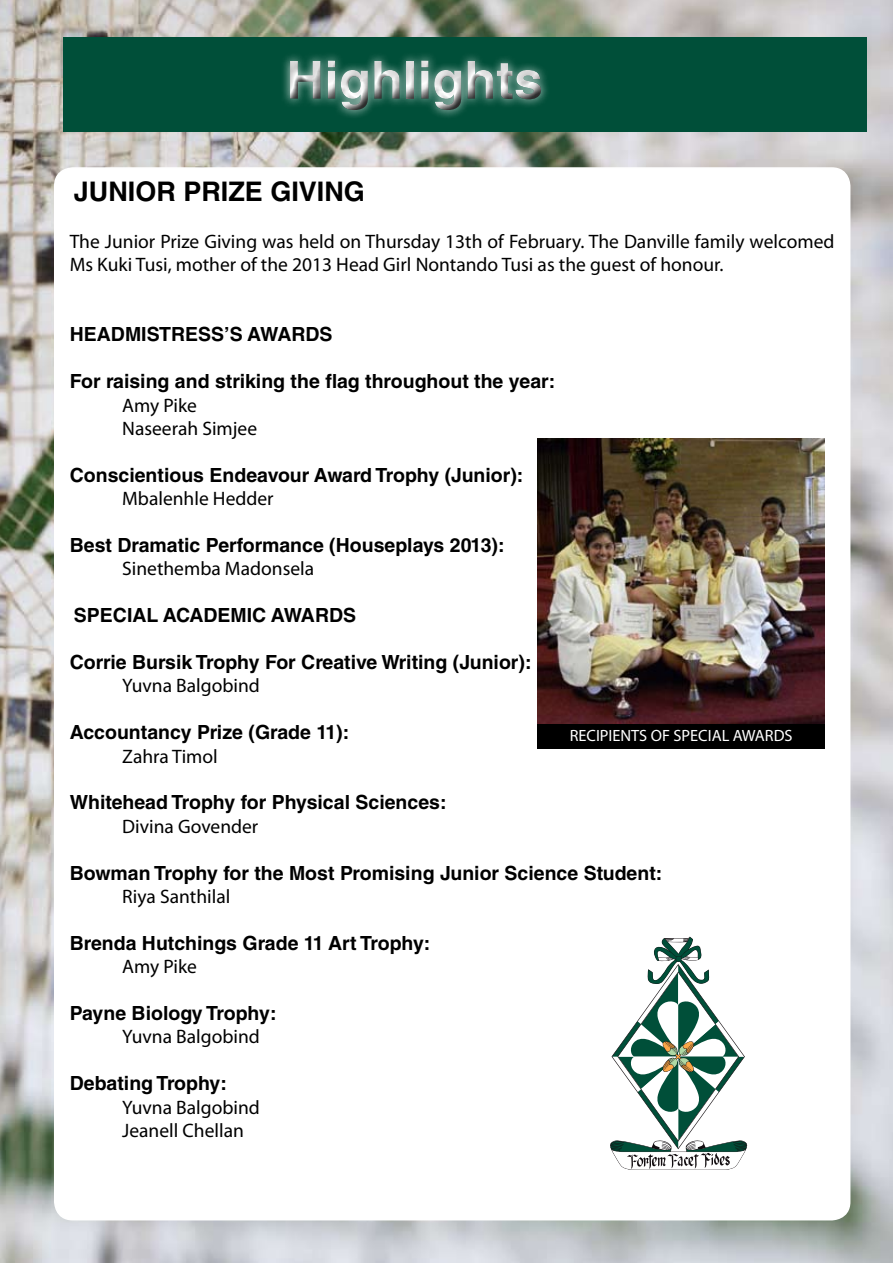
<style>
.page{position:relative;width:893px;height:1263px;background:#fff}
.page>*{position:absolute;margin:0;border:0;box-sizing:border-box;transform-origin:0 0}
.t1{font:700 52.5px "Helvetica LT Std";color:#fff}
.t2{font:700 27px "Helvetica LT Std";color:#000}
.t3{font:700 19.5px "Helvetica LT Std";color:#000}
.t4{font:19.5px/23.4px "Myriad Pro";color:#000}
.t5{font:16.35px "Myriad Pro";color:#fff}
</style>
<div class="page">
<img style="left:0;top:0;width:893px;height:1263px">
<div style="left:64px;top:38px;width:803px;height:94px;background:#004f39"></div>
<div style="left:280px;top:50px;width:361px;height:149px;background:#fff;opacity:.75"></div>
<div style="left:260px;top:35px;width:336px;height:124px;background:#000;opacity:.75"></div>
<div style="left:55px;top:168px;width:795px;height:1052px;background:#fff;border-radius:18px"></div>
<img style="left:537px;top:438px;width:288px;height:286px">
<svg style="left:610px;top:936px;width:137px;height:234px"></svg>
<div style="left:537px;top:724px;width:288px;height:24px;background:#000"></div>
<h1 class="t1" style="left:286px;top:48px;width:258px">Highlights</h1>
<h2 class="t2" style="left:74px;top:175px;width:293px">JUNIOR PRIZE GIVING</h2>
<p class="t4" style="left:70px;top:229px;width:766px">The Junior Prize Giving was held on Thursday 13th of February. The Danville family welcomed<br>Ms Kuki Tusi, mother of the 2013 Head Girl Nontando Tusi as the guest of honour.</p>
<p class="t3" style="left:70px;top:323px;width:264px">HEADMISTRESS’S AWARDS</p>
<p class="t3" style="left:70px;top:369px;width:487px">For raising and striking the flag throughout the year:</p>
<p class="t4" style="left:122px;top:393px;width:136px">Amy Pike<br>Naseerah Simjee</p>
<p class="t3" style="left:70px;top:463px;width:455px">Conscientious Endeavour Award Trophy (Junior):</p>
<p class="t4" style="left:122px;top:487px;width:153px">Mbalenhle Hedder</p>
<p class="t3" style="left:70px;top:533px;width:436px">Best Dramatic Performance (Houseplays 2013):</p>
<p class="t4" style="left:122px;top:557px;width:193px">Sinethemba Madonsela</p>
<p class="t3" style="left:74px;top:603px;width:284px">SPECIAL ACADEMIC AWARDS</p>
<p class="t3" style="left:70px;top:650px;width:463px">Corrie Bursik Trophy For Creative Writing (Junior):</p>
<p class="t4" style="left:122px;top:674px;width:139px">Yuvna Balgobind</p>
<p class="t3" style="left:70px;top:720px;width:281px">Accountancy Prize (Grade 11):</p>
<p class="t4" style="left:122px;top:744px;width:97px">Zahra Timol</p>
<p class="t3" style="left:70px;top:791px;width:378px">Whitehead Trophy for Physical Sciences:</p>
<p class="t4" style="left:122px;top:814px;width:138px">Divina Govender</p>
<p class="t3" style="left:70px;top:861px;width:594px">Bowman Trophy for the Most Promising Junior Science Student:</p>
<p class="t4" style="left:122px;top:884px;width:110px">Riya Santhilal</p>
<p class="t3" style="left:70px;top:931px;width:362px">Brenda Hutchings Grade 11 Art Trophy:</p>
<p class="t4" style="left:122px;top:955px;width:76px">Amy Pike</p>
<p class="t3" style="left:70px;top:1001px;width:208px">Payne Biology Trophy:</p>
<p class="t4" style="left:122px;top:1025px;width:139px">Yuvna Balgobind</p>
<p class="t3" style="left:70px;top:1071px;width:159px">Debating Trophy:</p>
<p class="t4" style="left:122px;top:1095px;width:139px">Yuvna Balgobind<br>Jeanell Chellan</p>
<p class="t5" style="left:570px;top:725px;width:224px">RECIPIENTS OF SPECIAL AWARDS</p>
</div>
